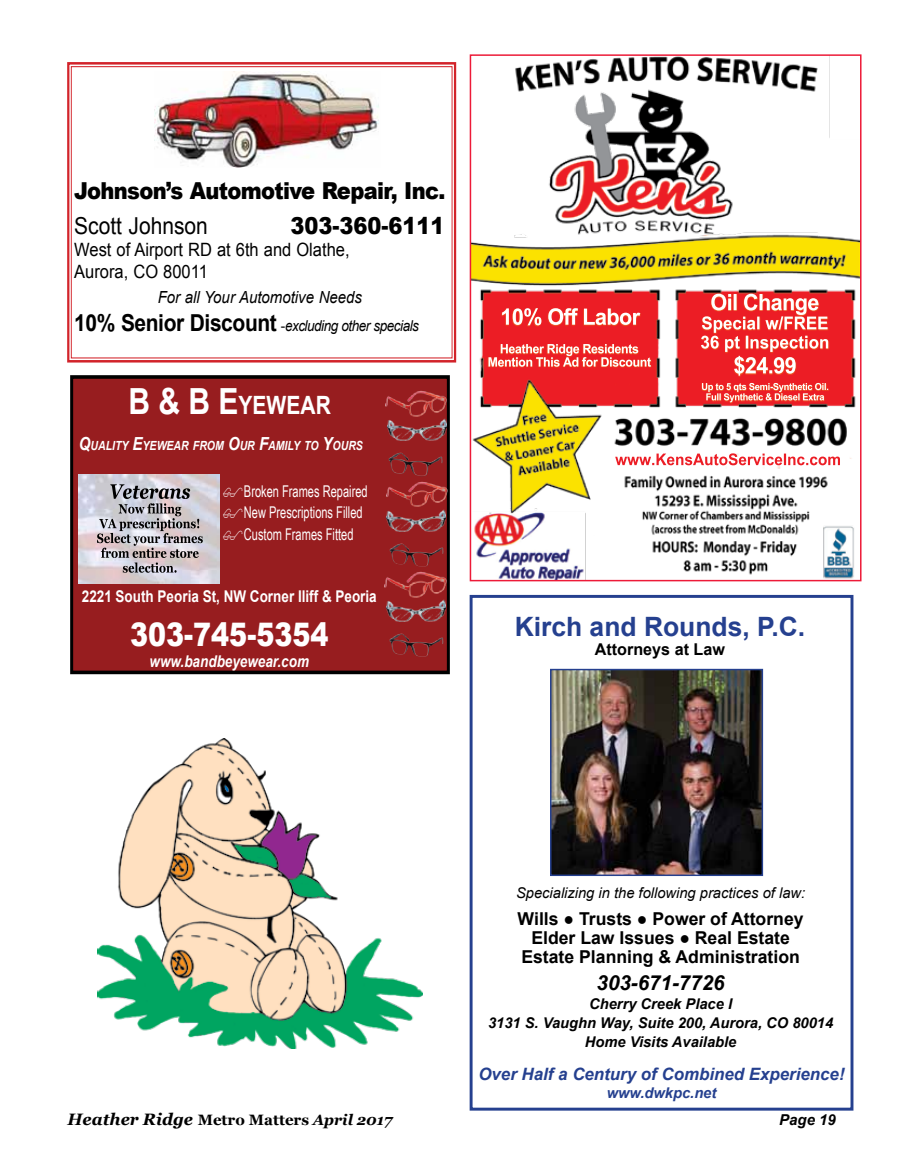
<style>
.page{position:relative;width:905px;height:1175px;background:#fff}
.page>*{position:absolute;margin:0;border:0;box-sizing:border-box;transform-origin:0 0}
.t1{font:900 32.4px "Arial";color:#fff;scale:.83 1}
.t2{font:700 26.7px "Arial";color:#25408f}
.t3{font:700 25.2px "Arial";color:#fff;scale:.83 1}
.t4{font:900 23.4px "Arial";letter-spacing:-.03em;color:#000;scale:.9 1}
.t5{font:23.4px "Arial";color:#000;scale:.9 1}
.t6{font:900 23.4px "Arial";color:#000;scale:.9 1}
.t7{font:italic 700 20.7px "Arial";color:#000}
.t8{font:18.3px/22px "Arial";color:#000;scale:.9 1}
.t9{font:700 17.7px/19.2px "Arial";color:#000;text-align:center}
.t10{font:italic 700 16.95px "Arial";color:#25408f}
.t11{font:italic 16.65px "Arial";color:#000;scale:.9 1}
.t12{font:italic 700 16.5px "Georgia";color:#000}
.t13{font:700 16.35px "Arial";color:#000}
.t14{font:16.2px/21.6px "Arial Narrow";color:#fff;scale:.83 1}
.t15{font:700 16.2px "Arial";color:#fff;scale:.83 1}
.t16{font:italic 700 16.2px "Arial";color:#fff;scale:.83 1}
.t17{font:italic 15px "Arial";letter-spacing:-.035em;color:#000;scale:.9 1}
.t18{font:italic 700 15px "Arial";color:#000}
.t19{font:italic 700 14.85px/19.2px "Arial";color:#000;text-align:center}
.t20{font:italic 14.85px "Arial";color:#000}
.t21{font:italic 700 14.85px "Arial";color:#25408f}
.t22{font:italic 700 12.6px "Arial";color:#fff;scale:.83 1}
.s1{font-weight:700;font-style:normal;font-size:23.4px}
.s2{font-style:normal}
.s3{font-size:36px}
.s4{font-size:18px}
.s5{font-family:"Georgia"}
.s6{font-style:normal;font-size:15px}
.s7{font-size:15px}
</style>
<div class="page">
<div style="left:72px;top:377px;width:376px;height:295px;background:#971d1f"></div>
<div style="left:70px;top:375px;width:380px;height:299px;border:3px solid #000"></div>
<img style="left:388px;top:452px;width:55px;height:25px">
<img style="left:385px;top:389px;width:62px;height:27px">
<img style="left:387px;top:418px;width:59px;height:22px">
<img style="left:79px;top:475px;width:140px;height:108px">
<img style="left:389px;top:543px;width:54px;height:24px">
<img style="left:386px;top:480px;width:62px;height:27px">
<img style="left:387px;top:509px;width:58px;height:22px">
<img style="left:389px;top:633px;width:54px;height:24px">
<img style="left:385px;top:571px;width:61px;height:26px">
<img style="left:387px;top:599px;width:58px;height:22px">
<svg style="left:67px;top:62px;width:390px;height:301px"></svg>
<div style="left:71px;top:66px;width:381px;height:292px;border:1px solid #d2232a"></div>
<img style="left:154px;top:71px;width:227px;height:97px">
<img style="left:98px;top:739px;width:324px;height:309px">
<div style="left:469px;top:595px;width:384px;height:515px;border:3px solid #25408f"></div>
<img style="left:552px;top:671px;width:209px;height:203px">
<div style="left:550px;top:669px;width:213px;height:207px;border:1px solid #25408f"></div>
<img style="left:472px;top:57px;width:386px;height:521px">
<div style="left:469px;top:54px;width:392px;height:527px;border:2px solid #ed1a38"></div>
<h3 class="t4" style="left:74px;top:174px;width:414px">Johnson’s Automotive Repair, Inc.</h3>
<h3 class="t5" style="left:74px;top:210px;width:150px">Scott Johnson</h3>
<h3 class="t6" style="left:290px;top:209px;width:173px">303-360-6111</h3>
<p class="t8" style="left:74px;top:239px;width:307px">West of Airport RD at 6th and Olathe,<br>Aurora, CO 80011</p>
<p class="t11" style="left:158px;top:286px;width:228px">For all Your Automotive Needs</p>
<p class="t17" style="left:74px;top:316px;width:384px"><span class="s1">10% Senior Discount</span> <span class="s2">-</span>excluding other specials</p>
<h3 class="t3" style="left:128px;top:389px;width:245px"><span class="s3">B &amp; B E</span>YEWEAR</h3>
<p class="t22" style="left:79px;top:437px;width:344px"><span class="s4">Q</span>UALITY <span class="s4">E</span>YEWEAR FROM <span class="s4">O</span>UR <span class="s4">F</span>AMILY TO <span class="s4">Y</span>OURS</p>
<p class="t14" style="left:244px;top:479px;width:150px">Broken Frames Repaired<br>New Prescriptions Filled<br>Custom Frames Fitted</p>
<p class="t15" style="left:82px;top:586px;width:357px">2221 South Peoria St, NW Corner Iliff &amp; Peoria</p>
<h1 class="t1" style="left:130px;top:610px;width:240px">303-745-5354</h1>
<p class="t16" style="left:150px;top:651px;width:193px">www.bandbeyewear.com</p>
<h2 class="t2" style="left:514px;top:608px;width:292px">Kirch and Rounds, P.C.</h2>
<p class="t13" style="left:594px;top:638px;width:132px">Attorneys at Law</p>
<p class="t20" style="left:516px;top:883px;width:290px">Specializing in the following practices of law:</p>
<p class="t9" style="left:517px;top:909px;width:287px">Wills <span class="s5">●</span> Trusts <span class="s5">●</span> Power of Attorney<br>Elder Law Issues <span class="s5">●</span> Real Estate<br>Estate Planning &amp; Administration</p>
<p class="t7" style="left:596px;top:968px;width:130px">303-671-7726</p>
<p class="t19" style="left:488px;top:994px;width:346px">Cherry Creek Place I<br>3131 S. Vaughn Way, Suite 200, Aurora, CO 80014<br>Home Visits Available</p>
<p class="t10" style="left:478px;top:1063px;width:368px">Over Half a Century of Combined Experience!</p>
<p class="t21" style="left:606px;top:1083px;width:111px">www.dwkpc.net</p>
<p class="t12" style="left:68px;top:1109px;width:326px">Heather Ridge <span class="s6">Metro Matters</span> <span class="s7">April 2017</span></p>
<p class="t18" style="left:779px;top:1110px;width:58px">Page 19</p>
</div>
